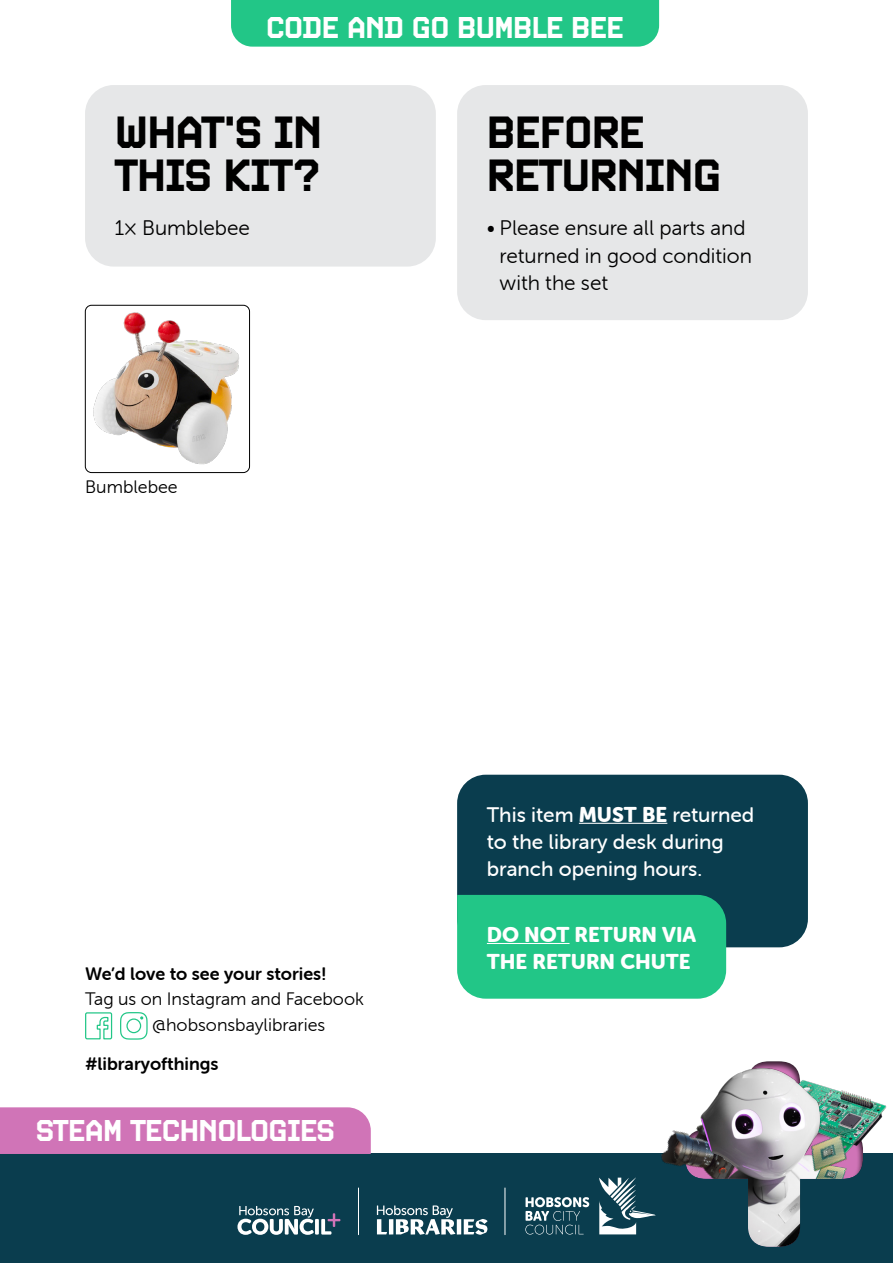
<style>
.page{position:relative;width:893px;height:1263px;background:#fff}
.page>*{position:absolute;margin:0;border:0;box-sizing:border-box;transform-origin:0 0}
.t1{font:700 45px/43.5px "Video";letter-spacing:-.02em;color:#000}
.t2{font:700 30px "Video";letter-spacing:-.02em;color:#fff}
.t3{font:21px/27px "Museo Sans Rounded 300";color:#000}
.t4{font:21px/27px "Museo Sans Rounded 500";color:#fff}
.t5{font:21px/27px "Museo Sans Rounded 900";color:#fff}
.t6{font:18px/25.5px "Museo Sans Rounded 300";color:#000}
.t7{font:18px "Museo Sans Rounded 700";color:#000}
.s1{font-family:"Museo Sans Rounded 900"}
</style>
<div class="page">
<div style="left:0;top:1154px;width:893px;height:109px;background:#0a3d4e"></div>
<div style="left:0;top:1107px;width:371px;height:47px;background:#d074b7"></div>
<div style="left:672px;top:1051px;width:204px;height:197px;background:#000;opacity:.7"></div>
<img style="left:650px;top:1087px;width:38px;height:109px">
<img style="left:871px;top:1069px;width:16px;height:94px">
<img style="left:688px;top:1066px;width:183px;height:181px">
<img style="left:799px;top:1125px;width:58px;height:54px">
<svg style="left:237px;top:1206px;width:103px;height:29px"></svg>
<svg style="left:525px;top:1197px;width:64px;height:37px"></svg>
<svg style="left:599px;top:1177px;width:56px;height:57px"></svg>
<hr style="left:358px;top:1188px;width:1px;height:47px;background:#fff">
<hr style="left:505px;top:1188px;width:1px;height:47px;background:#fff">
<svg style="left:377px;top:1205px;width:78px;height:30px"></svg>
<hr style="left:457px;top:1219px;width:4px;height:15px;background:#fff">
<svg style="left:464px;top:1219px;width:24px;height:16px"></svg>
<div style="left:231px;top:0;width:428px;height:47px;background:#22c687"></div>
<div style="left:85px;top:85px;width:351px;height:182px;background:#e6e7e8;border-radius:29px"></div>
<img style="left:85px;top:305px;width:165px;height:168px">
<div style="left:85px;top:305px;width:165px;height:168px;border:1px solid #000;border-radius:6px"></div>
<div style="left:457px;top:775px;width:351px;height:172px;background:#0a3d4e;border-radius:29px"></div>
<hr style="left:579px;top:823px;width:88px;height:1px;background:#fff">
<div style="left:457px;top:895px;width:269px;height:104px;background:#22c687"></div>
<hr style="left:487px;top:943px;width:82px;height:1px;background:#fff">
<div style="left:457px;top:85px;width:351px;height:235px;background:#e6e7e8;border-radius:29px"></div>
<svg style="left:85px;top:1012px;width:63px;height:28px"></svg>
<h2 class="t2" style="left:266px;top:9px;width:359px">CODE AND GO BUMBLE BEE</h2>
<h1 class="t1" style="left:115px;top:110px;width:209px">WHAT’S IN<br>THIS KIT?</h1>
<p class="t3" style="left:115px;top:215px;width:137px">1× Bumblebee</p>
<p class="t6" style="left:85px;top:474px;width:94px">Bumblebee</p>
<h1 class="t1" style="left:487px;top:110px;width:236px">BEFORE<br>RETURNING</h1>
<p class="t3" style="left:500px;top:215px;width:254px;text-indent:-13px">• Please ensure all parts and returned in good condition with the set</p>
<p class="t7" style="left:85px;top:963px;width:243px">We’d love to see your stories!</p>
<p class="t6" style="left:152px;top:986px;width:213px;text-indent:-67px">Tag us on Instagram and Facebook @hobsonsbaylibraries</p>
<p class="t7" style="left:85px;top:1053px;width:135px">#libraryofthings</p>
<h2 class="t2" style="left:36px;top:1112px;width:300px">STEAM TECHNOLOGIES</h2>
<p class="t4" style="left:487px;top:801px;width:269px">This item <span class="s1">MUST BE</span> returned to the library desk during branch opening hours.</p>
<p class="t5" style="left:487px;top:921px;width:211px">DO NOT RETURN VIA<br>THE RETURN CHUTE</p>
</div>
